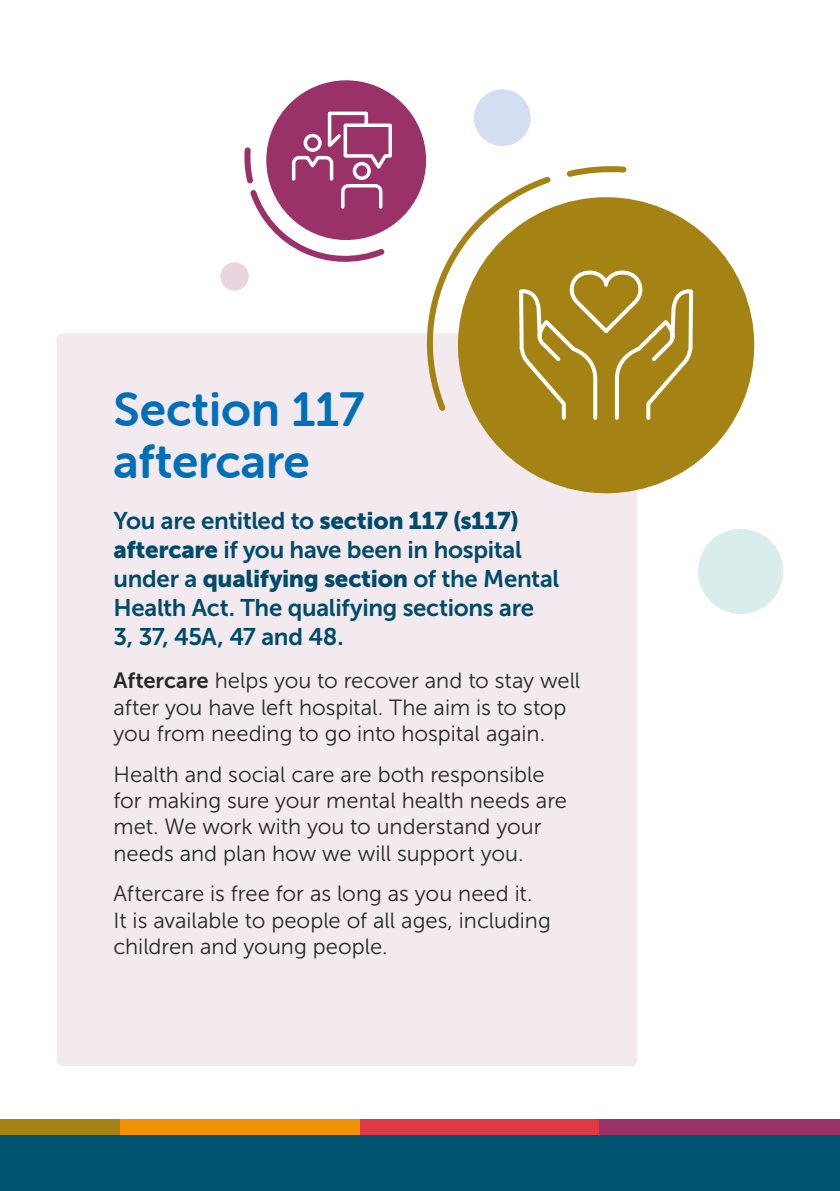
<style>
.page{position:relative;width:840px;height:1191px;background:#fff}
.page>*{position:absolute;margin:0;border:0;box-sizing:border-box;transform-origin:0 0}
.Header_2{font:48px/52px "Museo Sans Rounded 700";color:#006fb8}
.Intro{font:24px/28.8px "Museo Sans 700";letter-spacing:-.015em;color:#004b69}
.body_copy{font:22px/26.4px "Museo Sans 300";color:#282827}
.s1{font-family:"Museo Sans 900"}
.s2{font-family:"Museo Sans 700"}
</style>
<div class="page">
<div style="left:57px;top:333px;width:580px;height:733px;background:#f3eaf0;border-radius:6px"></div>
<div style="left:220px;top:262px;width:28px;height:29px;background:#e8d5e0;border-radius:50%"></div>
<div style="left:697px;top:529px;width:85px;height:85px;background:#d8edec;border-radius:50%"></div>
<div style="left:0;top:1126px;width:839px;height:65px;background:#005371"></div>
<div style="left:0;top:1119px;width:120px;height:15px;background:#a48213"></div>
<div style="left:120px;top:1119px;width:240px;height:15px;background:#f39000"></div>
<div style="left:360px;top:1119px;width:239px;height:15px;background:#dd3a44"></div>
<div style="left:599px;top:1119px;width:240px;height:15px;background:#9a3269"></div>
<div style="left:473px;top:89px;width:57px;height:57px;background:#d3def2;border-radius:50%"></div>
<div style="left:457px;top:197px;width:296px;height:296px;background:#a48213;border-radius:50%"></div>
<div style="left:266px;top:80px;width:160px;height:160px;background:#9a3269;border-radius:50%"></div>
<svg style="left:566px;top:166px;width:61px;height:11px"></svg>
<svg style="left:417px;top:172px;width:138px;height:244px"></svg>
<svg style="left:516px;top:268px;width:178px;height:797px"></svg>
<svg style="left:243px;top:110px;width:150px;height:158px"></svg>
<p class="Header_2" style="left:113px;top:383px;width:252px">Section 117 aftercare</p>
<p class="Intro" style="left:113px;top:507px;width:447px">You are entitled to <span class="s1">section 117 (s117) aftercare</span> if you have been in hospital under a <span class="s1">qualifying section</span> of the Mental Health Act. The qualifying sections are 3, 37, 45A, 47 and 48.</p>
<p class="body_copy" style="left:113px;top:667px;width:468px"><span class="s2">Aftercare</span> helps you to recover and to stay well after you have left hospital. The aim is to stop you from needing to go into hospital again.</p>
<p class="body_copy" style="left:113px;top:761px;width:455px">Health and social care are both responsible for making sure your mental health needs are met. We work with you to understand your needs and plan how we will support you.</p>
<p class="body_copy" style="left:113px;top:880px;width:438px">Aftercare is free for as long as you need it.<br>It is available to people of all ages, including children and young people.</p>
</div>
